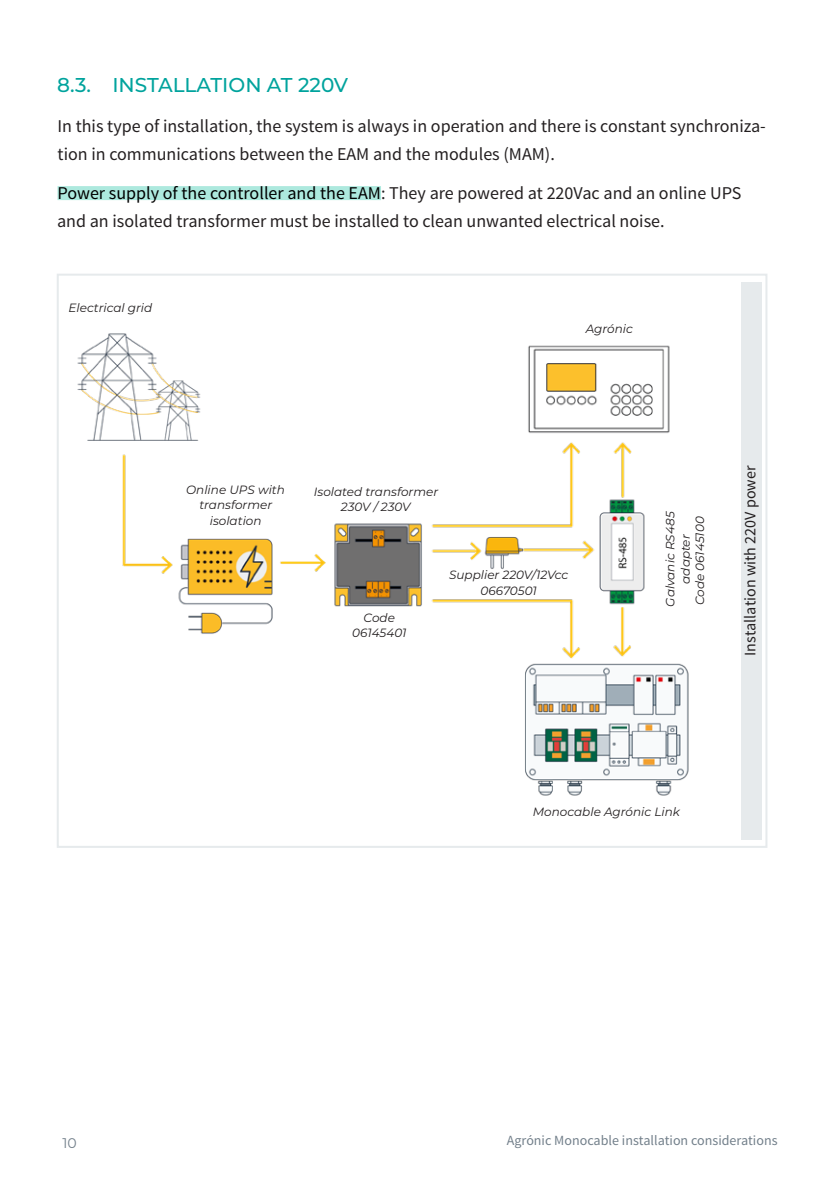
<style>
.page{position:relative;width:840px;height:1191px;background:#fff}
.page>*{position:absolute;margin:0;border:0;box-sizing:border-box;transform-origin:0 0}
.t1{font:500 20px "Montserrat";color:#00a39d}
.t2{font:18px/28px "Source Sans Pro";color:#231f20}
.t3{font:16px "Source Sans Pro";color:#231f20}
.t4{font:14px "Source Sans Pro";color:#727f8a}
.t5{font:14px "Montserrat";color:#727f8a}
.t6{font:italic 12px/15.4px "Montserrat";color:#231f20;text-align:center}
.s1{color:#000}
</style>
<div class="page">
<img style="left:77px;top:333px;width:612px;height:463px">
<div style="left:741px;top:283px;width:20px;height:556px;background:#e6eaec"></div>
<div style="left:57px;top:186px;width:324px;height:14px;background:#ade9de"></div>
<p class="t1" style="left:57px;top:71px;width:292px">8.3. INSTALLATION AT 220V</p>
<p class="t2" style="left:57px;top:112px;width:709px">In this type of installation, the system is always in operation and there is constant synchroniza&shy;tion in communications between the EAM and the modules (MAM).</p>
<p class="t2" style="left:57px;top:179px;width:685px"><span class="s1">Power supply of the controller and the EAM</span>: They are powered at 220Vac and an online UPS and an isolated transformer must be installed to clean unwanted electrical noise.</p>
<p class="t6" style="left:69px;top:300px;width:85px">Electrical grid</p>
<p class="t6" style="left:585px;top:321px;width:49px">Agrónic</p>
<p class="t6" style="left:186px;top:482px;width:100px">Online UPS with transformer isolation</p>
<p class="t6" style="left:313px;top:483px;width:126px">Isolated transformer<br>230V / 230V</p>
<p class="t6" style="left:352px;top:609px;width:56px">Code<br>06145401</p>
<p class="t6" style="left:449px;top:567px;width:121px">Supplier 220V/12Vcc<br>06670501</p>
<p class="t6" style="left:662px;top:606px;width:97px;line-height:14.8px;rotate:-90deg">Galvanic RS485 adapter<br>Code 06145100</p>
<p class="t3" style="left:739px;top:656px;width:191px;rotate:-90deg">Installation with 220V power</p>
<p class="t6" style="left:532px;top:803px;width:148px">Monocable Agrónic Link</p>
<p class="t5" style="left:62px;top:1133px;width:16px">10</p>
<p class="t4" style="left:506px;top:1131px;width:272px">Agrónic Monocable installation considerations</p>
</div>
